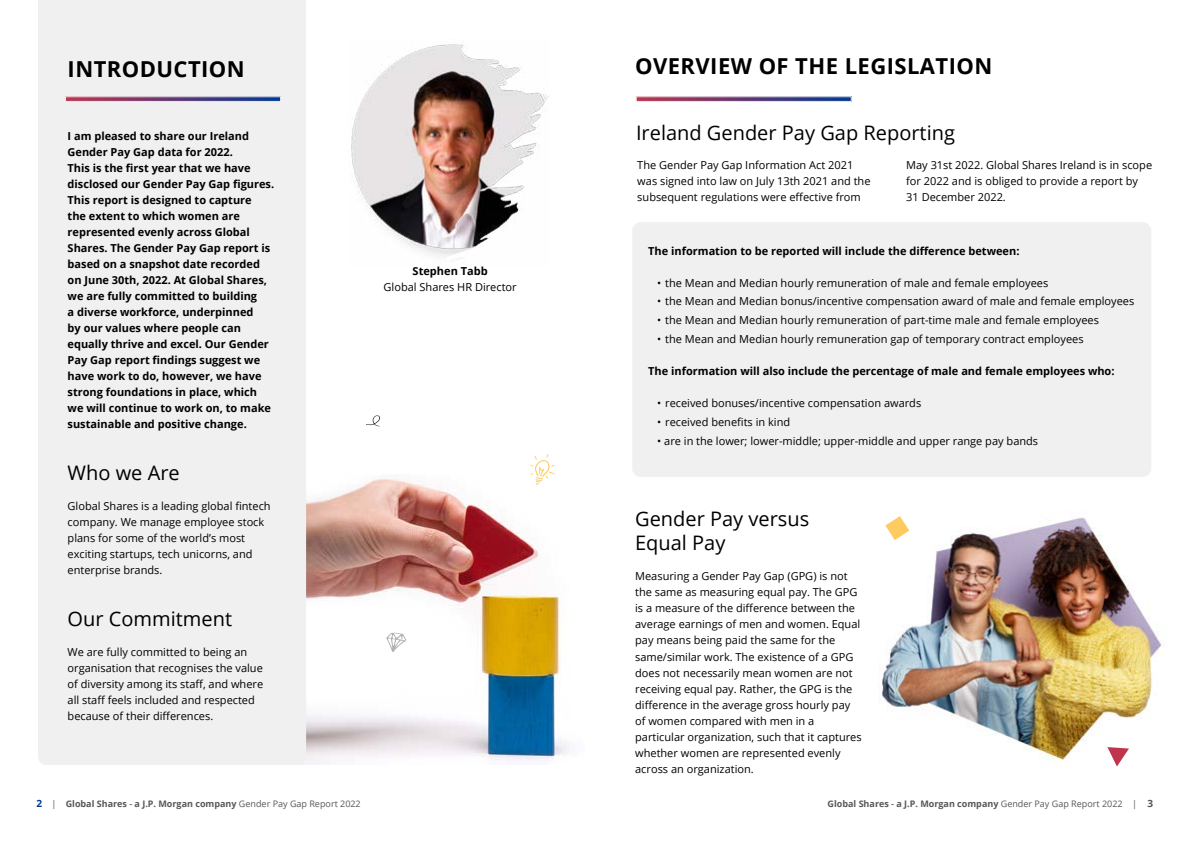
<style>
.page{position:relative;width:1191px;height:842px;background:#fff}
.page>*{position:absolute;margin:0;border:0;box-sizing:border-box;transform-origin:0 0}
.t1{font:700 22px "Open Sans";letter-spacing:.02em;color:#000}
.t2{font:20px/24px "Open Sans";color:#000}
.t3{font:11px/16px "Open Sans";color:#000}
.t4{font:700 11px/16px "Open Sans";color:#000}
.t5{font:700 10px "Open Sans";color:#003894}
.t6{font:700 9px "Open Sans";color:#575756}
.s1{font-weight:400}
.s2{font-weight:600}
.s3{font-size:10px}
</style>
<div class="page">
<img style="left:878px;top:517px;width:285px;height:250px">
<div style="left:632px;top:222px;width:519px;height:255px;background:#f0f0f0;border-radius:9px"></div>
<img style="left:306px;top:476px;width:264px;height:289px">
<svg style="left:530px;top:454px;width:25px;height:31px"></svg>
<svg style="left:386px;top:632px;width:20px;height:20px"></svg>
<svg style="left:366px;top:415px;width:14px;height:11px"></svg>
<div style="left:38px;top:0;width:268px;height:765px;background:#f0f0f0"></div>
<img style="left:351px;top:44px;width:197px;height:215px">
<svg style="left:637px;top:98px;width:212px;height:2px"></svg>
<div style="left:635px;top:96px;width:216px;height:6px;border:1px solid #f0f0f0"></div>
<svg style="left:67px;top:98px;width:212px;height:2px"></svg>
<div style="left:65px;top:96px;width:216px;height:6px;border:1px solid #f0f0f0"></div>
<svg style="left:1107px;top:747px;width:22px;height:19px"></svg>
<svg style="left:885px;top:516px;width:24px;height:24px"></svg>
<h1 class="t1" style="left:68px;top:53px;width:179px">INTRODUCTION</h1>
<p class="t4" style="left:68px;top:128px;width:208px">I am pleased to share our Ireland Gender Pay Gap data for 2022.<br>This is the first year that we have disclosed our Gender Pay Gap figures.<br>This report is designed to capture<br>the extent to which women are represented evenly across Global Shares. The Gender Pay Gap report is based on a snapshot date recorded on June 30th, 2022. At Global Shares, we are fully committed to building<br>a diverse workforce, underpinned<br>by our values where people can equally thrive and excel. Our Gender Pay Gap report findings suggest we have work to do, however, we have strong foundations in place, which we will continue to work on, to make sustainable and positive change.</p>
<h2 class="t2" style="left:68px;top:461px;width:114px">Who we Are</h2>
<p class="t3" style="left:68px;top:498px;width:204px">Global Shares is a leading global fintech company. We manage employee stock plans for some of the world’s most exciting startups, tech unicorns, and enterprise brands.</p>
<h2 class="t2" style="left:68px;top:607px;width:166px">Our Commitment</h2>
<p class="t3" style="left:68px;top:644px;width:197px">We are fully committed to being an organisation that recognises the value of diversity among its staff, and where all staff feels included and respected because of their differences.</p>
<p class="t4" style="left:412px;top:263px;width:77px">Stephen Tabb</p>
<p class="t3" style="left:383px;top:279px;width:135px">Global Shares HR Director</p>
<h1 class="t1" style="left:635px;top:51px;width:359px">OVERVIEW OF THE LEGISLATION</h1>
<h2 class="t2" style="left:636px;top:120px;width:320px">Ireland Gender Pay Gap Reporting</h2>
<p class="t3" style="left:637px;top:156px;width:235px">The Gender Pay Gap Information Act 2021 was signed into law on July 13th 2021 and the subsequent regulations were effective from</p>
<p class="t3" style="left:906px;top:156px;width:247px">May 31st 2022. Global Shares Ireland is in scope for 2022 and is obliged to provide a report by<br>31 December 2022.</p>
<p class="t4" style="left:648px;top:242px;width:373px">The information to be reported will include the difference between:</p>
<p class="t3" style="left:657px;top:274px;width:392px">• the Mean and Median hourly remuneration of male and female employees</p>
<p class="t3" style="left:657px;top:293px;width:478px">• the Mean and Median bonus/incentive compensation award of male and female employees</p>
<p class="t3" style="left:657px;top:312px;width:443px">• the Mean and Median hourly remuneration of part-time male and female employees</p>
<p class="t3" style="left:657px;top:331px;width:428px">• the Mean and Median hourly remuneration gap of temporary contract employees</p>
<p class="t4" style="left:648px;top:363px;width:468px">The information will also include the percentage of male and female employees who:</p>
<p class="t3" style="left:657px;top:395px;width:265px">• received bonuses/incentive compensation awards</p>
<p class="t3" style="left:657px;top:414px;width:134px">• received benefits in kind</p>
<p class="t3" style="left:657px;top:432px;width:382px">• are in the lower; lower-middle; upper-middle and upper range pay bands</p>
<h2 class="t2" style="left:635px;top:507px;width:176px">Gender Pay versus<br>Equal Pay</h2>
<p class="t3" style="left:635px;top:568px;width:228px">Measuring a Gender Pay Gap (GPG) is not the same as measuring equal pay. The GPG is a measure of the difference between the average earnings of men and women. Equal pay means being paid the same for the same/similar work. The existence of a GPG does not necessarily mean women are not receiving equal pay. Rather, the GPG is the difference in the average gross hourly pay of women compared with men in a particular organization, such that it captures whether women are represented evenly across an organization.</p>
<p class="t5" style="left:36px;top:796px;width:7px">2</p>
<p class="t6" style="left:51px;top:798px;width:311px"><span class="s1">|</span> Global Shares <span class="s2">-</span> a J.P. Morgan company <span class="s1">Gender Pay Gap Report 2022</span></p>
<p class="t6" style="left:827px;top:798px;width:327px">Global Shares <span class="s2">-</span> a J.P. Morgan company <span class="s1">Gender Pay Gap Report 2022 |</span> <span class="s3">3</span></p>
</div>
